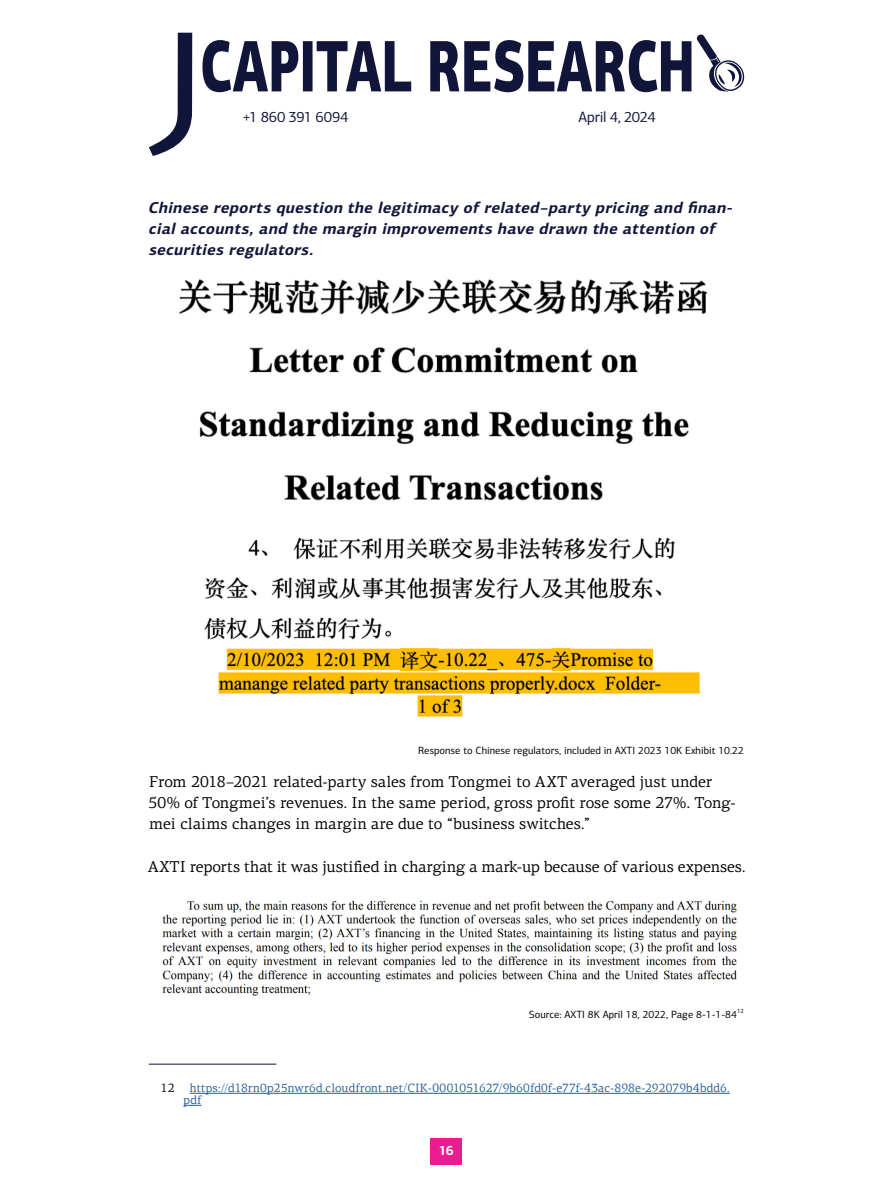
<style>
.page{position:relative;width:893px;height:1191px;background:#fff}
.page>*{position:absolute;margin:0;border:0;box-sizing:border-box;transform-origin:0 0}
.t1{font:15.75px/21.3px "PF Centro Serif Pro";color:#000}
.t2{font:italic 700 15.75px/21.3px "PF Centro Sans Pro";color:#11153a}
.t3{font:15px "PF Centro Sans Pro";letter-spacing:-.02em;color:#11153a}
.t4{font:700 13.5px "PF Centro Sans Pro";color:#fff}
.t5{font:12px/12px "PF Centro Serif Pro";letter-spacing:.015em;color:#215e9e}
.t6{font:12px "PF Centro Serif Pro";color:#000}
.t7{font:10.5px "PF Centro Sans Pro";color:#000}
.t8{font:6.15px "PF Centro Sans Pro";color:#000}
</style>
<div class="page">
<div style="left:431px;top:1138px;width:31px;height:26px;background:#e91d8f"></div>
<svg style="left:697px;top:35px;width:47px;height:57px"></svg>
<svg style="left:202px;top:40px;width:489px;height:52px"></svg>
<svg style="left:149px;top:33px;width:43px;height:123px"></svg>
<hr style="left:149px;top:1063px;width:127px;height:1px;background:#11153a">
<hr style="left:190px;top:1093px;width:540px;height:1px;background:#215e9e">
<svg style="left:184px;top:1105px;width:17px;height:1px"></svg>
<img style="left:179px;top:279px;width:529px;height:222px">
<img style="left:204px;top:537px;width:496px;height:180px">
<img style="left:162px;top:900px;width:575px;height:96px">
<p class="t3" style="left:243px;top:108px;width:107px">+1 860 391 6094</p>
<p class="t3" style="left:579px;top:108px;width:79px">April 4, 2024</p>
<p class="t2" style="left:148px;top:196px;width:590px">Chinese reports question the legitimacy of related–party pricing and finan&shy;cial accounts, and the margin improvements have drawn the attention of securities regulators.</p>
<p class="t7" style="left:418px;top:744px;width:327px">Response to Chinese regulators, included in AXTI 2023 10K Exhibit 10.22</p>
<p class="t1" style="left:148px;top:771px;width:589px">From 2018–2021 related-party sales from Tongmei to AXT averaged just under<br>50% of Tongmei’s revenues. In the same period, gross profit rose some 27%. Tong&shy;mei claims changes in margin are due to “business switches.”</p>
<p class="t1" style="left:148px;top:856px;width:599px">AXTI reports that it was justified in charging a mark-up because of various expenses.</p>
<p class="t7" style="left:529px;top:1008px;width:210px">Source: AXTI 8K April 18, 2022, Page 8-1-1-84</p>
<p class="t8" style="left:737px;top:1007px;width:8px">12</p>
<p class="t6" style="left:161px;top:1080px;width:15px">12</p>
<p class="t5" style="left:184px;top:1082px;width:548px;text-indent:6px">https://d18rn0p25nwr6d.cloudfront.net/CIK-0001051627/9b60fd0f-e77f-43ac-898e-292079b4bdd6. pdf</p>
<p class="t4" style="left:439px;top:1141px;width:16px">16</p>
</div>
